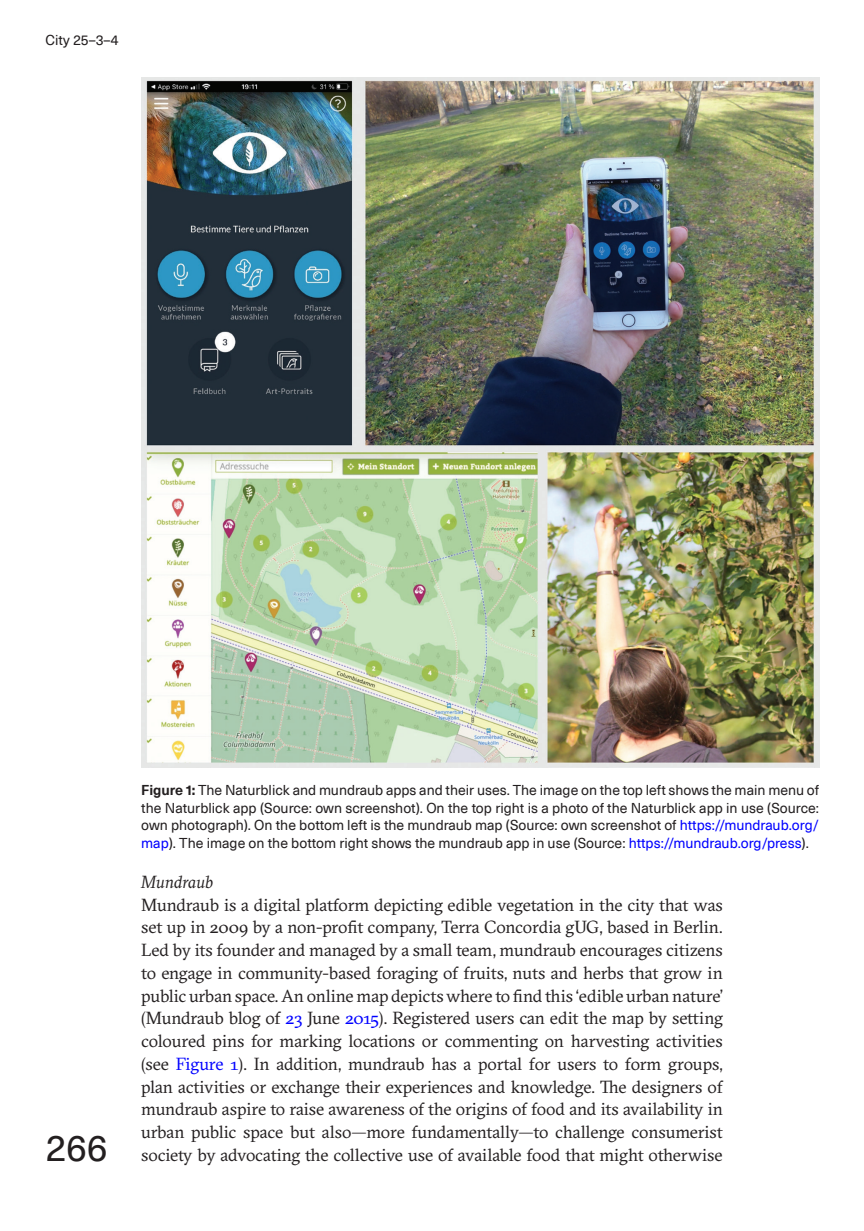
<style>
.page{position:relative;width:864px;height:1231px;background:#fff}
.page>*{position:absolute;margin:0;border:0;box-sizing:border-box;transform-origin:0 0}
.t1{font:36.75px "Neue Haas Unica Pro";color:#231f20}
.t2{font:17.5px/22.8px "GT Sectra";letter-spacing:-.005em;color:#231f20;text-align:justify}
.t3{font:italic 17.5px "GT Sectra";letter-spacing:-.005em;color:#231f20}
.t4{font:14px/17.5px "Neue Haas Unica Pro";color:#231f20;text-align:justify}
.s1{font-weight:700}
.s2{color:#00f}
</style>
<div class="page">
<img style="left:141px;top:77px;width:677px;height:690px">
<p class="t4" style="left:46px;top:32px;width:74px">City 25–3–4</p>
<h1 class="t1" style="left:46px;top:1125px;width:64px">266</h1>
<p class="t4" style="left:141px;top:781px;width:679px"><span class="s1">Figure 1:</span> The Naturblick and mundraub apps and their uses. The image on the top left shows the main menu of the Naturblick app (Source: own screenshot). On the top right is a photo of the Naturblick app in use (Source: own photograph). On the bottom left is the mundraub map (Source: own screenshot of <span class="s2">https://mundraub.org/ map</span>). The image on the bottom right shows the mundraub app in use (Source: <span class="s2">https://mundraub.org/press</span>).</p>
<p class="t3" style="left:141px;top:871px;width:73px">Mundraub</p>
<p class="t2" style="left:141px;top:893px;width:583px">Mundraub is a digital platform depicting edible vegetation in the city that was set up in 2009 by a non-profit company, Terra Concordia gUG, based in Berlin.<br>Led by its founder and managed by a small team, mundraub encourages citizens to engage in community-based foraging of fruits, nuts and herbs that grow in public urban space. An online map depicts where to find this ‘edible urban nature’ (Mundraub blog of <span class="s2">23</span> June <span class="s2">2015</span>). Registered users can edit the map by setting coloured pins for marking locations or commenting on harvesting activities (see <span class="s2">Figure 1</span>). In addition, mundraub has a portal for users to form groups, plan activities or exchange their experiences and knowledge. The designers of mundraub aspire to raise awareness of the origins of food and its availability in urban public space but also—more fundamentally—to challenge consumerist society by advocating the collective use of available food that might otherwise</p>
</div>
